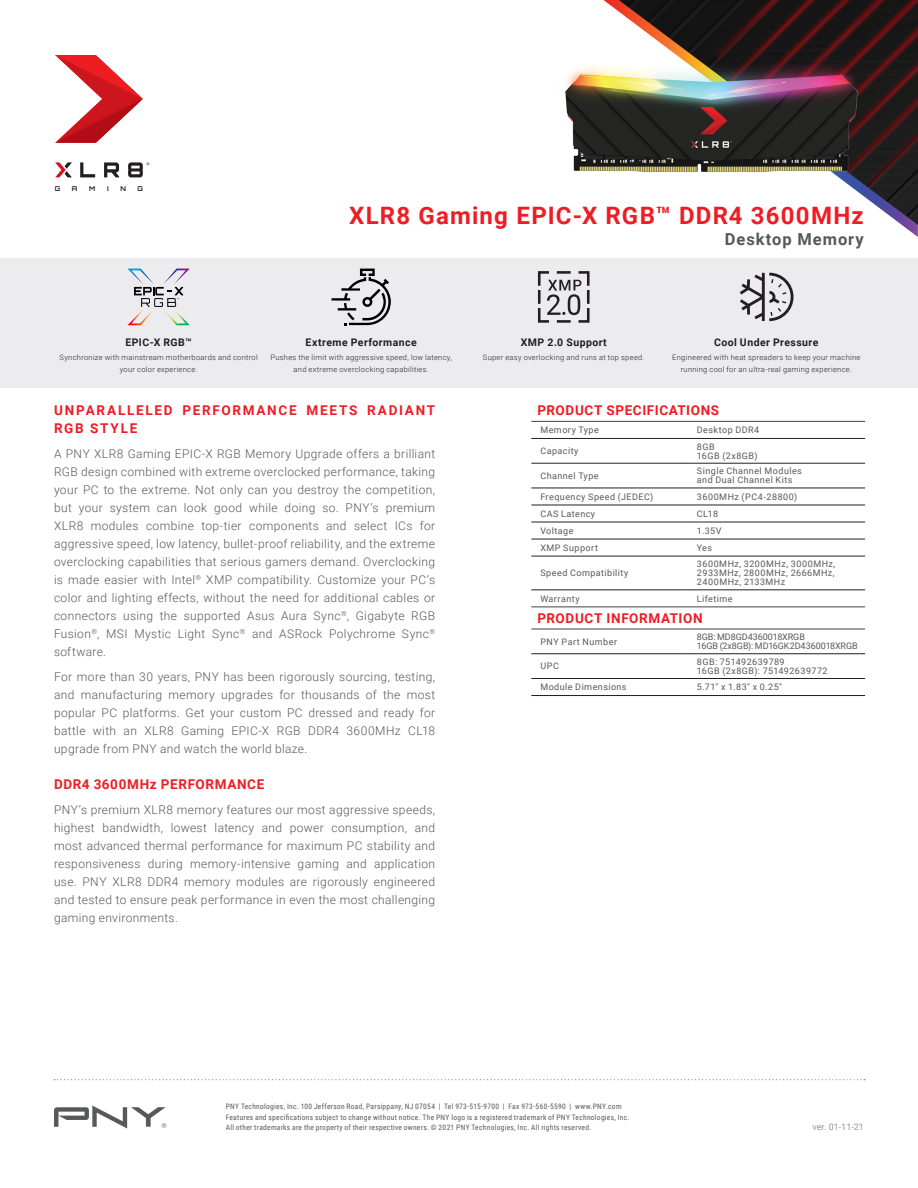
<style>
.page{position:relative;width:918px;height:1188px;background:#fff}
.page>*{position:absolute;margin:0;border:0;box-sizing:border-box;transform-origin:0 0}
.H1_-_Product_Name{font:700 24px "Roboto";letter-spacing:.05em;color:#ee1d23}
.H2_-_Product_Subtitl{font:700 16.5px "Roboto";letter-spacing:.055em;color:#57585a}
.H3{font:700 13.5px "Roboto";letter-spacing:.05em;color:#ee1d23}
.H3-2{font:700 13.5px/18px "Roboto";letter-spacing:.13em;color:#ee1d23}
.Body_Text{font:300 12px/18px "Roboto";letter-spacing:.03em;color:#57585a;text-align:justify}
.Icon_Title{font:700 10.5px "Roboto";letter-spacing:.045em;color:#231f20}
.Body_Text_-_specs{font:9px/9px "Roboto";letter-spacing:.05em;color:#57585a}
.Body_Text_-_specs-2{font:9px/9px "Roboto";letter-spacing:-.005em;color:#57585a}
.t1{font:9px "Roboto";color:#939598}
.t2{font:7.5px "Roboto Condensed";letter-spacing:.035em;color:#57585a}
.Icon_Text{font:300 7.5px/12px "Roboto";letter-spacing:.04em;color:#231f20;text-align:center}
.t3{font:700 6.6px "Orbitron";color:#231f20}
</style>
<div class="page">
<img style="left:619px;top:0;width:299px;height:225px">
<div style="left:0;top:258px;width:918px;height:130px;background:#ececee"></div>
<svg style="left:54px;top:1079px;width:811px;height:1px"></svg>
<img style="left:565px;top:65px;width:298px;height:106px">
<svg style="left:55px;top:55px;width:88px;height:88px"></svg>
<svg style="left:80px;top:162px;width:15px;height:15px"></svg>
<svg style="left:104px;top:162px;width:15px;height:15px"></svg>
<svg style="left:55px;top:162px;width:17px;height:15px"></svg>
<svg style="left:128px;top:162px;width:21px;height:15px"></svg>
<svg style="left:54px;top:1106px;width:112px;height:23px"></svg>
<hr style="left:531px;top:438px;width:157px;height:1px;background:#231f20">
<hr style="left:531px;top:463px;width:157px;height:1px;background:#231f20">
<hr style="left:531px;top:556px;width:157px;height:1px;background:#231f20">
<hr style="left:688px;top:438px;width:177px;height:1px;background:#231f20">
<hr style="left:688px;top:463px;width:177px;height:1px;background:#231f20">
<hr style="left:688px;top:556px;width:177px;height:1px;background:#231f20">
<hr style="left:531px;top:628px;width:157px;height:2px;background:#57585a">
<hr style="left:688px;top:628px;width:177px;height:2px;background:#57585a">
<hr style="left:531px;top:590px;width:157px;height:1px;background:#231f20">
<hr style="left:688px;top:590px;width:177px;height:1px;background:#231f20">
<hr style="left:531px;top:606px;width:157px;height:1px;background:#57585a">
<hr style="left:688px;top:606px;width:177px;height:1px;background:#57585a">
<hr style="left:531px;top:505px;width:157px;height:1px;background:#231f20">
<hr style="left:688px;top:505px;width:177px;height:1px;background:#231f20">
<hr style="left:531px;top:522px;width:157px;height:1px;background:#231f20">
<hr style="left:688px;top:522px;width:177px;height:1px;background:#231f20">
<hr style="left:531px;top:539px;width:157px;height:1px;background:#231f20">
<hr style="left:688px;top:539px;width:177px;height:1px;background:#231f20">
<hr style="left:531px;top:421px;width:157px;height:1px;background:#57585a">
<hr style="left:688px;top:421px;width:177px;height:1px;background:#57585a">
<hr style="left:531px;top:488px;width:157px;height:1px;background:#231f20">
<hr style="left:688px;top:488px;width:177px;height:1px;background:#231f20">
<hr style="left:531px;top:695px;width:157px;height:1px;background:#231f20">
<hr style="left:688px;top:695px;width:177px;height:1px;background:#231f20">
<hr style="left:531px;top:653px;width:157px;height:1px;background:#231f20">
<hr style="left:688px;top:653px;width:177px;height:1px;background:#231f20">
<hr style="left:531px;top:678px;width:157px;height:1px;background:#231f20">
<hr style="left:688px;top:678px;width:177px;height:1px;background:#231f20">
<svg style="left:127px;top:269px;width:63px;height:56px"></svg>
<svg style="left:332px;top:269px;width:59px;height:56px"></svg>
<svg style="left:538px;top:271px;width:52px;height:52px"></svg>
<svg style="left:739px;top:272px;width:55px;height:50px"></svg>
<p class="t3" style="left:55px;top:185px;width:7px">G</p>
<p class="t3" style="left:72px;top:185px;width:7px">A</p>
<p class="t3" style="left:89px;top:185px;width:8px">M</p>
<p class="t3" style="left:107px;top:185px;width:3px">I</p>
<p class="t3" style="left:120px;top:185px;width:7px">N</p>
<p class="t3" style="left:138px;top:185px;width:7px">G</p>
<p class="H1_-_Product_Name" style="left:349px;top:199px;width:516px">XLR8 Gaming EPIC-X RGB™ DDR4 3600MHz</p>
<p class="H2_-_Product_Subtitl" style="left:725px;top:228px;width:140px">Desktop Memory</p>
<p class="Icon_Title" style="left:125px;top:335px;width:68px">EPIC-X RGB™</p>
<p class="Icon_Text" style="left:59px;top:351px;width:200px">Synchronize with mainstream motherboards and control your color experience.</p>
<p class="Icon_Title" style="left:306px;top:335px;width:113px">Extreme Performance</p>
<p class="Icon_Text" style="left:270px;top:351px;width:183px">Pushes the limit with aggressive speed, low latency, and extreme overclocking capabilities.</p>
<p class="Icon_Title" style="left:521px;top:335px;width:88px">XMP 2.0 Support</p>
<p class="Icon_Text" style="left:483px;top:351px;width:163px">Super easy overlocking and runs at top speed.</p>
<p class="Icon_Title" style="left:714px;top:335px;width:106px">Cool Under Pressure</p>
<p class="Icon_Text" style="left:672px;top:351px;width:190px">Engineered with heat spreaders to keep your machine running cool for an ultra-real gaming experience.</p>
<p class="H3-2" style="left:54px;top:401px;width:383px">UNPARALLELED PERFORMANCE MEETS RADIANT<br>RGB STYLE</p>
<p class="Body_Text" style="left:54px;top:444px;width:383px">A PNY XLR8 Gaming EPIC-X RGB Memory Upgrade offers a brilliant RGB design combined with extreme overclocked performance, taking your PC to the extreme. Not only can you destroy the competition, but your system can look good while doing so. PNY’s premium XLR8 modules combine top-tier components and select ICs for aggressive speed, low latency, bullet-proof reliability, and the extreme overclocking capabilities that serious gamers demand. Overclocking is made easier with Intel<sup>®</sup> XMP compatibility. Customize your PC’s color and lighting effects, without the need for additional cables or connectors using the supported Asus Aura Sync<sup>®</sup>, Gigabyte RGB Fusion<sup>®</sup>, MSI Mystic Light Sync<sup>®</sup> and ASRock Polychrome Sync<sup>® </sup>software.</p>
<p class="Body_Text" style="left:54px;top:667px;width:383px">For more than 30 years, PNY has been rigorously sourcing, testing, and manufacturing memory upgrades for thousands of the most popular PC platforms. Get your custom PC dressed and ready for battle with an XLR8 Gaming EPIC-X RGB DDR4 3600MHz CL18 upgrade from PNY and watch the world blaze.</p>
<p class="H3" style="left:54px;top:775px;width:212px">DDR4 3600MHz PERFORMANCE</p>
<p class="Body_Text" style="left:54px;top:800px;width:383px">PNY’s premium XLR8 memory features our most aggressive speeds, highest bandwidth, lowest latency and power consumption, and most advanced thermal performance for maximum PC stability and responsiveness during memory-intensive gaming and application use. PNY XLR8 DDR4 memory modules are rigorously engineered and tested to ensure peak performance in even the most challenging gaming environments.</p>
<p class="H3" style="left:537px;top:401px;width:183px">PRODUCT SPECIFICATIONS</p>
<p class="Body_Text_-_specs" style="left:540px;top:425px;width:60px">Memory Type</p>
<p class="Body_Text_-_specs" style="left:697px;top:425px;width:64px">Desktop DDR4</p>
<p class="Body_Text_-_specs" style="left:540px;top:446px;width:40px">Capacity</p>
<p class="Body_Text_-_specs" style="left:697px;top:442px;width:62px">8GB<br>16GB (2x8GB)</p>
<p class="Body_Text_-_specs" style="left:540px;top:471px;width:60px">Channel Type</p>
<p class="Body_Text_-_specs" style="left:697px;top:466px;width:106px">Single Channel Modules and Dual Channel Kits</p>
<p class="Body_Text_-_specs" style="left:540px;top:492px;width:114px">Frequency Speed (JEDEC)</p>
<p class="Body_Text_-_specs" style="left:697px;top:492px;width:102px">3600MHz (PC4-28800)</p>
<p class="Body_Text_-_specs" style="left:540px;top:509px;width:56px">CAS Latency</p>
<p class="Body_Text_-_specs" style="left:697px;top:509px;width:23px">CL18</p>
<p class="Body_Text_-_specs" style="left:540px;top:526px;width:35px">Voltage</p>
<p class="Body_Text_-_specs" style="left:697px;top:526px;width:26px">1.35V</p>
<p class="Body_Text_-_specs" style="left:540px;top:543px;width:59px">XMP Support</p>
<p class="Body_Text_-_specs" style="left:697px;top:543px;width:17px">Yes</p>
<p class="Body_Text_-_specs" style="left:540px;top:568px;width:90px">Speed Compatibility</p>
<p class="Body_Text_-_specs" style="left:697px;top:559px;width:140px;text-align:justify">3600MHz, 3200MHz, 3000MHz, 2933MHz, 2800MHz, 2666MHz, 2400MHz, 2133MHz</p>
<p class="Body_Text_-_specs" style="left:540px;top:594px;width:41px">Warranty</p>
<p class="Body_Text_-_specs" style="left:697px;top:594px;width:37px">Lifetime</p>
<p class="H3" style="left:537px;top:609px;width:167px">PRODUCT INFORMATION</p>
<p class="Body_Text_-_specs" style="left:540px;top:637px;width:78px">PNY Part Number</p>
<p class="Body_Text_-_specs-2" style="left:697px;top:632px;width:162px">8GB: MD8GD4360018XRGB<br>16GB (2x8GB): MD16GK2D4360018XRGB</p>
<p class="Body_Text_-_specs" style="left:540px;top:661px;width:20px">UPC</p>
<p class="Body_Text_-_specs" style="left:697px;top:657px;width:132px">8GB: 751492639789<br>16GB (2x8GB): 751492639772</p>
<p class="Body_Text_-_specs" style="left:540px;top:682px;width:88px">Module Dimensions</p>
<p class="Body_Text_-_specs" style="left:697px;top:682px;width:87px">5.71" x 1.83" x 0.25"</p>
<p class="t2" style="left:226px;top:1101px;width:397px">PNY Technologies, Inc. 100 Jefferson Road, Parsippany, NJ 07054 | Tel 973-515-9700 | Fax 973-560-5590 | www.PNY.com</p>
<p class="t2" style="left:226px;top:1112px;width:405px">Features and specifications subject to change without notice. The PNY logo is a registered trademark of PNY Technologies, Inc.</p>
<p class="t2" style="left:226px;top:1122px;width:367px">All other trademarks are the property of their respective owners. © 2021 PNY Technologies, Inc. All rights reserved.</p>
<p class="t1" style="left:813px;top:1121px;width:53px">ver. 01-11-21</p>
</div>
